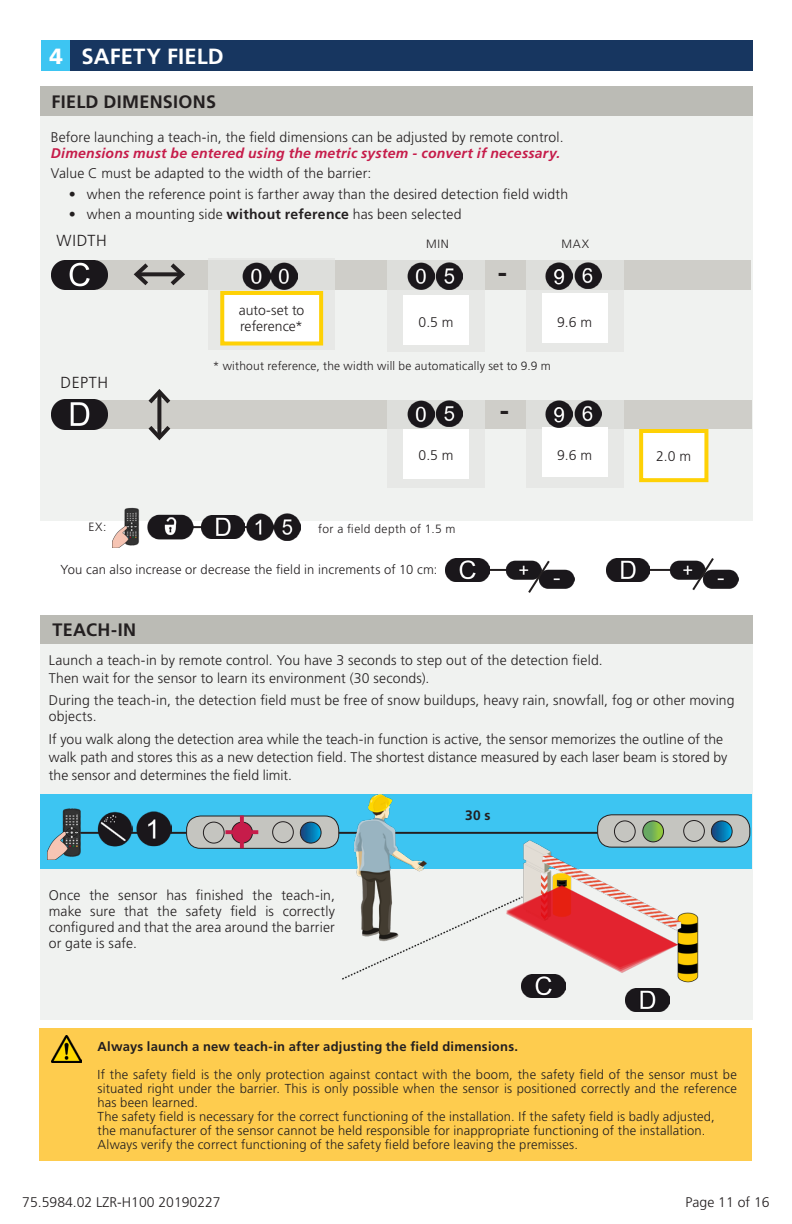
<style>
.page{position:relative;width:792px;height:1224px;background:#fff}
.page>*{position:absolute;margin:0;border:0;box-sizing:border-box;transform-origin:0 0}
.resumé_tech{font:700 28px "Frutiger LT Std";color:#231f20}
.resumé_tech-2{font:700 22px "Frutiger LT Std";letter-spacing:.005em;color:#fff}
.resumé_tech-3{font:900 22px "Frutiger LT Std";color:#fff}
.resumé_tech-4{font:700 18px "Frutiger LT Std";letter-spacing:.015em;color:#231f20}
.t1{font:300 16px "Frutiger LT Std";letter-spacing:.04em;color:#231f20}
.resumé_tech-5{font:300 14px/16px "Frutiger LT Std";letter-spacing:.01em;color:#231f20}
.resumé_tech-6{font:italic 700 14px "Frutiger LT Std";letter-spacing:.02em;color:#c61c4a}
.resumé_tech-7{font:700 13.6px "Frutiger LT Std";color:#231f20}
.resumé_tech-8{font:300 13px/14px "Frutiger LT Std";letter-spacing:.015em;color:#231f20;text-align:justify}
.resumé_tech-9{font:700 13px "Frutiger LT Std";letter-spacing:.02em;color:#231f20}
.resumé_tech-10{font:300 12px "Frutiger LT Std";letter-spacing:.015em;color:#231f20}
.resumé_tech-11{font:300 12px "Frutiger LT Std";letter-spacing:.035em;color:#231f20}
.s1{font-weight:700}
</style>
<div class="page">
<div style="left:40px;top:615px;width:712px;height:29px;background:#bbbbb5"></div>
<div style="left:40px;top:86px;width:712px;height:30px;background:#bbbbb5"></div>
<div style="left:40px;top:644px;width:712px;height:376px;background:#f0f2f0"></div>
<div style="left:40px;top:117px;width:712px;height:404px;background:#f0f2f0"></div>
<div style="left:98px;top:260px;width:653px;height:29px;background:#cfcec9"></div>
<div style="left:208px;top:259px;width:127px;height:91px;background:#dddedb"></div>
<hr style="left:447px;top:569px;width:91px;height:2px;background:#231f20">
<img style="left:445px;top:559px;width:44px;height:22px">
<img style="left:505px;top:560px;width:21px;height:19px">
<img style="left:552px;top:570px;width:22px;height:19px">
<svg style="left:526px;top:560px;width:26px;height:33px"></svg>
<hr style="left:611px;top:569px;width:92px;height:2px;background:#231f20">
<img style="left:669px;top:560px;width:21px;height:19px">
<img style="left:716px;top:570px;width:22px;height:19px">
<svg style="left:690px;top:558px;width:26px;height:32px"></svg>
<img style="left:606px;top:559px;width:44px;height:22px">
<div style="left:41px;top:40px;width:29px;height:31px;background:#3dc5f2"></div>
<div style="left:40px;top:1029px;width:712px;height:132px;background:#fecc4e"></div>
<img style="left:51px;top:1036px;width:31px;height:27px">
<img style="left:52px;top:260px;width:56px;height:29px">
<div style="left:220px;top:291px;width:103px;height:55px;background:#fff;border:4px solid #fed105"></div>
<div style="left:95px;top:400px;width:656px;height:29px;background:#cfcec9"></div>
<img style="left:243px;top:262px;width:55px;height:27px">
<img style="left:52px;top:400px;width:56px;height:29px">
<hr style="left:168px;top:526px;width:111px;height:2px;background:#231f20">
<img style="left:201px;top:516px;width:44px;height:22px">
<img style="left:246px;top:514px;width:55px;height:27px">
<img style="left:113px;top:507px;width:27px;height:41px">
<div style="left:40px;top:795px;width:711px;height:74px;background:#3dc5f2"></div>
<hr style="left:80px;top:832px;width:628px;height:2px;background:#231f20">
<img style="left:97px;top:812px;width:36px;height:34px">
<img style="left:137px;top:812px;width:35px;height:34px">
<img style="left:48px;top:808px;width:48px;height:51px">
<div style="left:598px;top:815px;width:152px;height:32px;background:#c5c5c0;border-radius:14px"></div>
<div style="left:597px;top:815px;width:153px;height:32px;border:1px solid #231f20;border-radius:14px"></div>
<svg style="left:711px;top:821px;width:21px;height:21px"></svg>
<div style="left:711px;top:820px;width:22px;height:22px;border:1px solid #231f20;border-radius:50%"></div>
<div style="left:187px;top:816px;width:152px;height:32px;background:#c5c5c0;border-radius:14px"></div>
<div style="left:186px;top:816px;width:153px;height:33px;border:1px solid #231f20;border-radius:14px"></div>
<div style="left:272px;top:821px;width:22px;height:22px;border:1px solid #231f20;border-radius:50%"></div>
<svg style="left:300px;top:822px;width:21px;height:21px"></svg>
<div style="left:300px;top:822px;width:22px;height:22px;border:1px solid #231f20;border-radius:50%"></div>
<div style="left:232px;top:822px;width:20px;height:21px;background:#c61c4a;border-radius:50%"></div>
<div style="left:231px;top:822px;width:22px;height:22px;border:1px solid #231f20;border-radius:50%"></div>
<div style="left:203px;top:822px;width:22px;height:22px;border:1px solid #231f20;border-radius:50%"></div>
<hr style="left:240px;top:815px;width:4px;height:33px;background:#c61c4a">
<hr style="left:225px;top:830px;width:33px;height:4px;background:#c61c4a">
<img style="left:342px;top:794px;width:375px;height:235px">
<div style="left:526px;top:400px;width:97px;height:88px;background:#e4e5e3"></div>
<div style="left:387px;top:400px;width:98px;height:88px;background:#e4e5e3"></div>
<div style="left:403px;top:429px;width:66px;height:49px;background:#fff"></div>
<div style="left:542px;top:428px;width:65px;height:49px;background:#fff"></div>
<div style="left:526px;top:260px;width:97px;height:92px;background:#e4e5e3"></div>
<div style="left:387px;top:260px;width:98px;height:92px;background:#e4e5e3"></div>
<img style="left:408px;top:262px;width:54px;height:27px">
<img style="left:546px;top:262px;width:27px;height:27px">
<img style="left:575px;top:262px;width:27px;height:27px">
<img style="left:408px;top:400px;width:54px;height:27px">
<img style="left:546px;top:400px;width:27px;height:27px">
<img style="left:575px;top:400px;width:27px;height:27px">
<div style="left:403px;top:295px;width:66px;height:49px;background:#fff"></div>
<div style="left:542px;top:294px;width:65px;height:49px;background:#fff"></div>
<div style="left:639px;top:429px;width:69px;height:53px;background:#fff;border:4px solid #fed105"></div>
<img style="left:522px;top:975px;width:44px;height:23px">
<img style="left:626px;top:989px;width:43px;height:22px">
<img style="left:147px;top:515px;width:47px;height:25px">
<svg style="left:152px;top:272px;width:14px;height:4px"></svg>
<svg style="left:133px;top:263px;width:19px;height:23px"></svg>
<svg style="left:166px;top:263px;width:19px;height:23px"></svg>
<svg style="left:157px;top:408px;width:4px;height:14px"></svg>
<svg style="left:148px;top:422px;width:23px;height:19px"></svg>
<svg style="left:148px;top:389px;width:23px;height:19px"></svg>
<div style="left:70px;top:40px;width:682px;height:31px;background:#173660"></div>
<p class="resumé_tech-3" style="left:49px;top:43px;width:15px">4</p>
<p class="resumé_tech-2" style="left:82px;top:43px;width:144px">SAFETY FIELD</p>
<p class="resumé_tech-4" style="left:52px;top:91px;width:166px">FIELD DIMENSIONS</p>
<p class="resumé_tech-5" style="left:51px;top:130px;width:514px">Before launching a teach-in, the field dimensions can be adjusted by remote control.</p>
<p class="resumé_tech-6" style="left:51px;top:145px;width:511px">Dimensions must be entered using the metric system - convert if necessary.</p>
<p class="resumé_tech-5" style="left:51px;top:166px;width:322px">Value C must be adapted to the width of the barrier:</p>
<p class="resumé_tech-5" style="left:69px;top:186px;width:501px">• when the reference point is farther away than the desired detection field width</p>
<p class="resumé_tech-5" style="left:69px;top:206px;width:394px">• when a mounting side <span class="s1">without reference</span> has been selected</p>
<p class="t1" style="left:57px;top:232px;width:52px">WIDTH</p>
<p class="resumé_tech-10" style="left:426px;top:237px;width:24px">MIN</p>
<p class="resumé_tech-10" style="left:561px;top:237px;width:29px">MAX</p>
<p class="resumé_tech" style="left:498px;top:256px;width:11px">-</p>
<p class="t1" style="left:61px;top:373px;width:49px">DEPTH</p>
<p class="resumé_tech-5" style="left:239px;top:302px;width:67px">auto-set to reference*</p>
<p class="resumé_tech-5" style="left:418px;top:314px;width:37px">0.5 m</p>
<p class="resumé_tech-5" style="left:557px;top:314px;width:37px">9.6 m</p>
<p class="resumé_tech-10" style="left:213px;top:359px;width:340px">* without reference, the width will be automatically set to 9.9 m</p>
<p class="resumé_tech" style="left:500px;top:394px;width:11px">-</p>
<p class="resumé_tech-5" style="left:418px;top:448px;width:37px">0.5 m</p>
<p class="resumé_tech-5" style="left:557px;top:448px;width:37px">9.6 m</p>
<p class="resumé_tech-10" style="left:89px;top:520px;width:20px">EX:</p>
<p class="resumé_tech-11" style="left:318px;top:522px;width:139px">for a field depth of 1.5 m</p>
<p class="resumé_tech-8" style="left:61px;top:563px;width:378px">You can also increase or decrease the field in increments of 10 cm:</p>
<p class="resumé_tech-4" style="left:53px;top:620px;width:85px">TEACH-IN</p>
<p class="resumé_tech-5" style="left:656px;top:449px;width:36px">2.0 m</p>
<p class="resumé_tech-5" style="left:49px;top:651px;width:556px;line-height:18px">Launch a teach-in by remote control. You have 3 seconds to step out of the detection field.<br>Then wait for the sensor to learn its environment (30 seconds).</p>
<p class="resumé_tech-5" style="left:49px;top:692px;width:687px">During the teach-in, the detection field must be free of snow buildups, heavy rain, snowfall, fog or other moving objects.</p>
<p class="resumé_tech-5" style="left:49px;top:731px;width:680px;line-height:18px">If you walk along the detection area while the teach-in function is active, the sensor memorizes the outline of the walk path and stores this as a new detection field. The shortest distance measured by each laser beam is stored by the sensor and determines the field limit.</p>
<p class="resumé_tech-5" style="left:49px;top:888px;width:288px;text-align:justify">Once the sensor has finished the teach-in, make sure that the safety field is correctly configured and that the area around the barrier or gate is safe.</p>
<p class="resumé_tech-7" style="left:465px;top:808px;width:27px">30 s</p>
<p class="resumé_tech-9" style="left:98px;top:1038px;width:422px">Always launch a new teach-in after adjusting the field dimensions.</p>
<p class="resumé_tech-8" style="left:98px;top:1067px;width:641px">If the safety field is the only protection against contact with the boom, the safety field of the sensor must be situated right under the barrier. This is only possible when the sensor is positioned correctly and the reference has been learned.</p>
<p class="resumé_tech-8" style="left:98px;top:1109px;width:619px">The safety field is necessary for the correct functioning of the installation. If the safety field is badly adjusted,</p>
<p class="resumé_tech-8" style="left:98px;top:1123px;width:610px">the manufacturer of the sensor cannot be held responsible for inappropriate functioning of the installation.</p>
<p class="resumé_tech-8" style="left:98px;top:1137px;width:482px">Always verify the correct functioning of the safety field before leaving the premisses.</p>
<p class="resumé_tech-5" style="left:22px;top:1194px;width:200px">75.5984.02 LZR-H100 20190227</p>
<p class="resumé_tech-5" style="left:686px;top:1194px;width:86px">Page 11 of 16</p>
</div>
